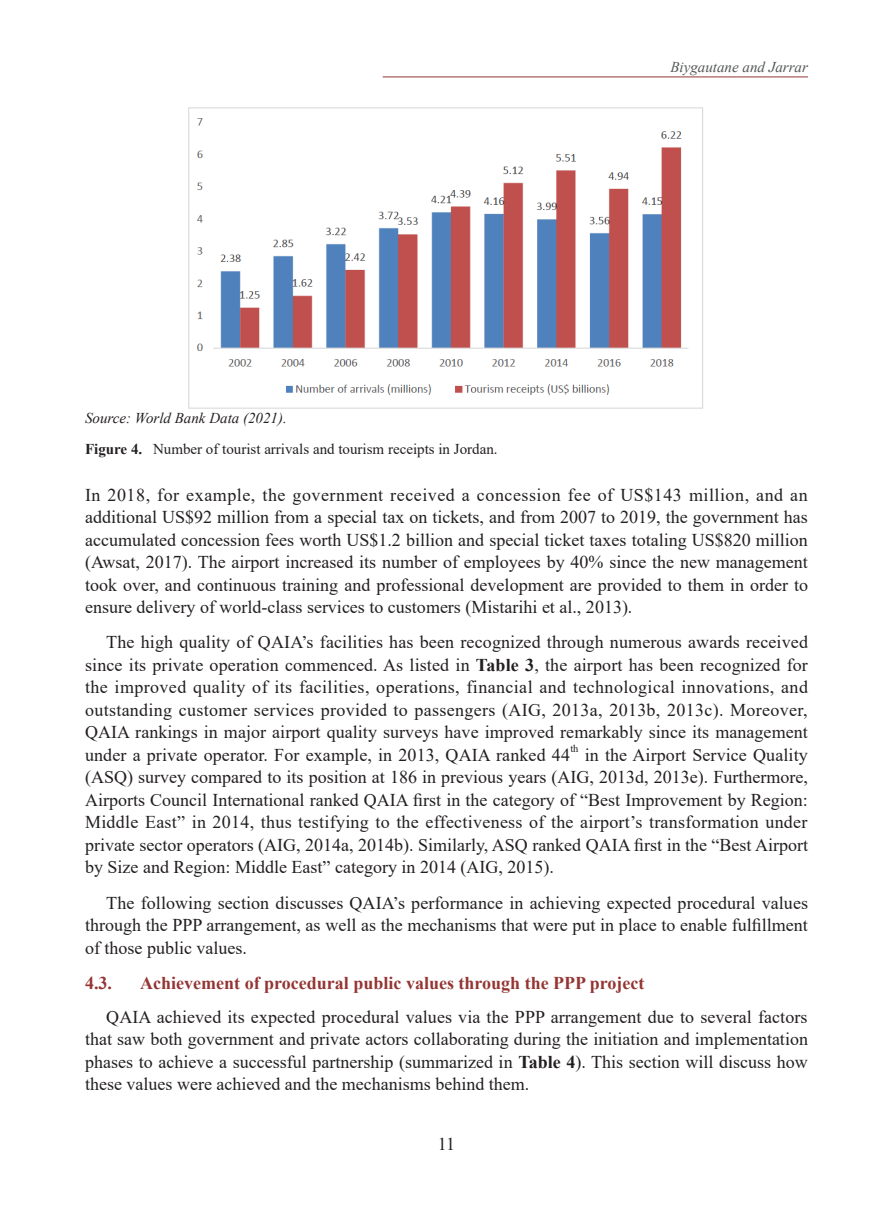
<style>
.page{position:relative;width:893px;height:1212px;background:#fff}
.page>*{position:absolute;margin:0;border:0;box-sizing:border-box;transform-origin:0 0}
.Paragraph{font:18px/22.5px "Times New Roman";color:#231f20;text-align:justify}
.t1{font:700 18px "Times New Roman";color:#943533}
.t2{font:15px "Times New Roman";color:#231f20}
.table_figure_footnot{font:italic 15px "Times New Roman";color:#231f20}
.t3{font:italic 15px "Times New Roman";color:#545555}
.Paragraph-2{font:10.5px "Times New Roman";color:#231f20}
.s1{font-weight:700}
</style>
<div class="page">
<hr style="left:383px;top:77px;width:425px;height:1px;background:#943533">
<img style="left:188px;top:107px;width:515px;height:302px">
<p class="table_figure_footnot" style="left:85px;top:408px;width:203px">Source: World Bank Data (2021).</p>
<p class="t2" style="left:85px;top:438px;width:414px"><span class="s1">Figure 4.</span> Number of tourist arrivals and tourism receipts in Jordan.</p>
<p class="t3" style="left:670px;top:57px;width:139px">Biygautane and Jarrar</p>
<p class="Paragraph" style="left:85px;top:483px;width:725px">In 2018, for example, the government received a concession fee of US$143 million, and an additional US$92 million from a special tax on tickets, and from 2007 to 2019, the government has accumulated concession fees worth US$1.2 billion and special ticket taxes totaling US$820 million (Awsat, 2017). The airport increased its number of employees by 40% since the new management took over, and continuous training and professional development are provided to them in order to ensure delivery of world-class services to customers (Mistarihi et al., 2013).</p>
<p class="Paragraph" style="left:85px;top:630px;width:724px;text-indent:21px">The high quality of QAIA’s facilities has been recognized through numerous awards received since its private operation commenced. As listed in <span class="s1">Table 3</span>, the airport has been recognized for the improved quality of its facilities, operations, financial and technological innovations, and outstanding customer services provided to passengers (AIG, 2013a, 2013b, 2013c). Moreover, QAIA rankings in major airport quality surveys have improved remarkably since its management under a private operator. For example, in 2013, QAIA ranked 44</p>
<p class="Paragraph-2" style="left:570px;top:741px;width:10px">th</p>
<p class="Paragraph" style="left:85px;top:743px;width:724px;text-indent:500px">in the Airport Service Quality (ASQ) survey compared to its position at 186 in previous years (AIG, 2013d, 2013e). Furthermore, Airports Council International ranked QAIA first in the category of “Best Improvement by Region:<br>Middle East” in 2014, thus testifying to the effectiveness of the airport’s transformation under private sector operators (AIG, 2014a, 2014b). Similarly, ASQ ranked QAIA first in the “Best Airport by Size and Region: Middle East” category in 2014 (AIG, 2015).</p>
<p class="Paragraph" style="left:85px;top:891px;width:725px;text-indent:21px">The following section discusses QAIA’s performance in achieving expected procedural values through the PPP arrangement, as well as the mechanisms that were put in place to enable fulfillment of those public values.</p>
<p class="t1" style="left:85px;top:970px;width:28px">4.3.</p>
<p class="t1" style="left:140px;top:970px;width:505px">Achievement of procedural public values through the PPP project</p>
<p class="Paragraph" style="left:85px;top:1005px;width:724px;text-indent:21px">QAIA achieved its expected procedural values via the PPP arrangement due to several factors that saw both government and private actors collaborating during the initiation and implementation phases to achieve a successful partnership (summarized in <span class="s1">Table 4</span>). This section will discuss how these values were achieved and the mechanisms behind them.</p>
<p class="Paragraph" style="left:438px;top:1132px;width:19px">11</p>
</div>
